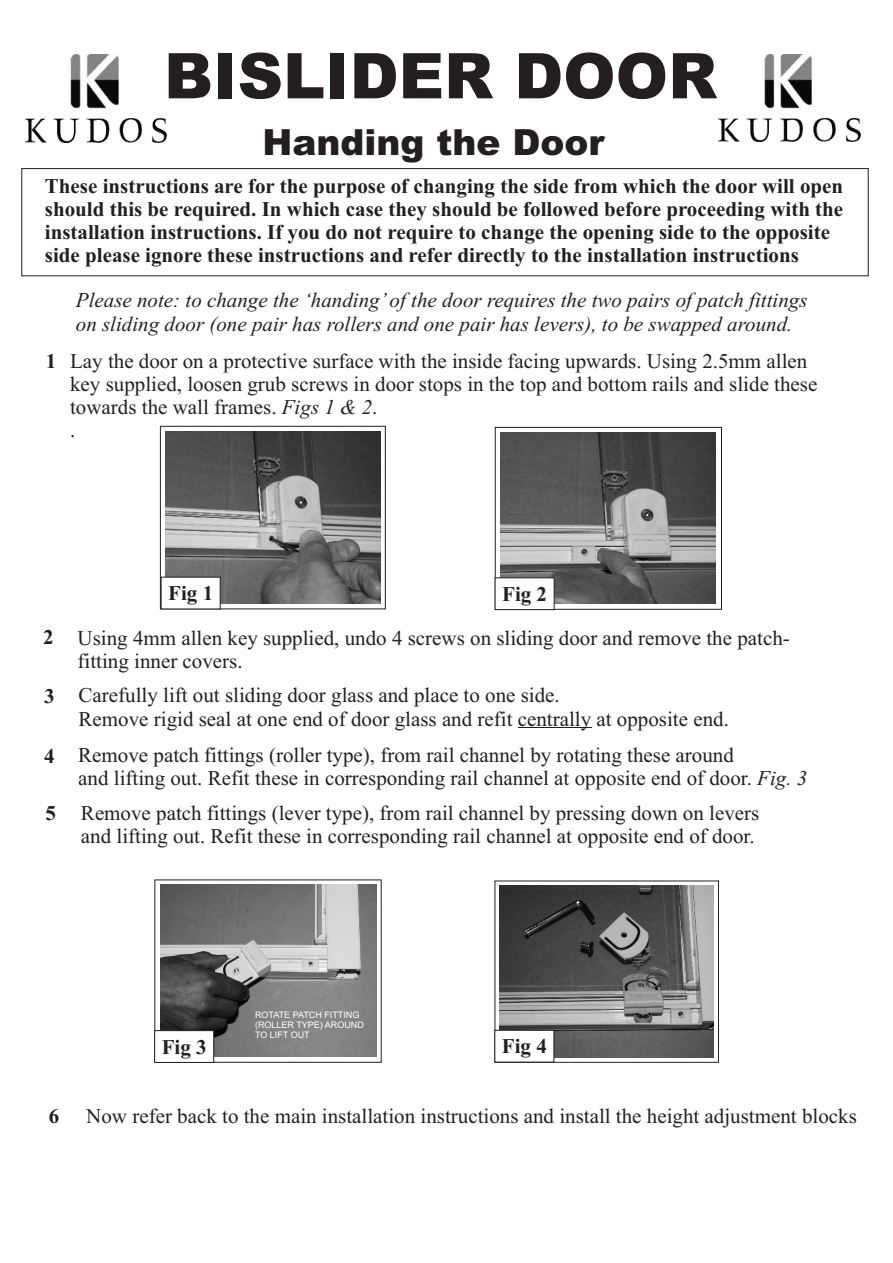
<style>
.page{position:relative;width:893px;height:1263px;background:#fff}
.page>*{position:absolute;margin:0;border:0;box-sizing:border-box;transform-origin:0 0}
.t1{font:900 63px "Arial";color:#231f20}
.t2{font:900 36px "Arial";color:#231f20}
.t3{font:21px/23.2px "Times New Roman";color:#231f20}
.t4{font:700 21px/23.2px "Times New Roman";color:#231f20}
.t5{font:italic 21px/23.2px "Times New Roman";color:#231f20}
.t6{font:9px/10.1px "Arial";color:#fff}
.s1{font-weight:700}
.s2{font-style:italic}
</style>
<div class="page">
<svg style="left:21px;top:168px;width:847px;height:108px"></svg>
<hr style="left:518px;top:727px;width:73px;height:1px;background:#231f20">
<svg style="left:160px;top:426px;width:226px;height:183px;background:#7b7b7b"></svg>
<svg style="left:495px;top:427px;width:227px;height:183px;background:#797979"></svg>
<svg style="left:494px;top:881px;width:225px;height:182px;background:#737373"></svg>
<svg style="left:154px;top:879px;width:227px;height:184px;background:#8c8c8c"></svg>
<img style="left:764px;top:55px;width:48px;height:54px">
<img style="left:719px;top:117px;width:141px;height:25px">
<img style="left:70px;top:55px;width:49px;height:54px">
<img style="left:26px;top:118px;width:141px;height:24px">
<h1 class="t1" style="left:164px;top:53px;width:555px">BISLIDER DOOR</h1>
<h2 class="t2" style="left:262px;top:129px;width:344px">Handing the Door</h2>
<p class="t4" style="left:45px;top:176px;width:800px">These instructions are for the purpose of changing the side from which the door will open should this be required. In which case they should be followed before proceeding with the installation instructions. If you do not require to change the opening side to the opposite side please ignore these instructions and refer directly to the installation instructions</p>
<p class="t5" style="left:76px;top:291px;width:733px">Please note: to change the ‘handing’ of the door requires the two pairs of patch fittings on sliding door (one pair has rollers and one pair has levers), to be swapped around.</p>
<p class="t3" style="left:70px;top:351px;width:749px;text-indent:-24px"><span class="s1">1</span> Lay the door on a protective surface with the inside facing upwards. Using 2.5mm allen key supplied, loosen grub screws in door stops in the top and bottom rails and slide these towards the wall frames. <span class="s2">Figs 1 &amp; 2</span>.<br>.</p>
<p class="t4" style="left:43px;top:628px;width:12px">2</p>
<p class="t4" style="left:44px;top:686px;width:12px">3</p>
<p class="t4" style="left:168px;top:584px;width:46px">Fig 1</p>
<p class="t4" style="left:502px;top:584px;width:46px">Fig 2</p>
<p class="t3" style="left:78px;top:628px;width:714px">Using 4mm allen key supplied, undo 4 screws on sliding door and remove the patch&shy;fitting inner covers.</p>
<p class="t3" style="left:79px;top:686px;width:652px">Carefully lift out sliding door glass and place to one side.<br>Remove rigid seal at one end of door glass and refit centrally at opposite end.</p>
<p class="t3" style="left:78px;top:745px;width:731px">Remove patch fittings (roller type), from rail channel by rotating these around<br>and lifting out. Refit these in corresponding rail channel at opposite end of door. <span class="s2">Fig. 3</span></p>
<p class="t3" style="left:45px;top:803px;width:715px;text-align:right"><span class="s1">5</span> Remove patch fittings (lever type), from rail channel by pressing down on levers and lifting out. Refit these in corresponding rail channel at opposite end of door.</p>
<p class="t4" style="left:44px;top:747px;width:12px">4</p>
<p class="t6" style="left:255px;top:1010px;width:110px">ROTATE PATCH FITTING (ROLLER TYPE) AROUND<br>TO LIFT OUT</p>
<p class="t4" style="left:162px;top:1037px;width:46px">Fig 3</p>
<p class="t4" style="left:502px;top:1037px;width:46px">Fig 4</p>
<p class="t4" style="left:49px;top:1106px;width:12px">6</p>
<p class="t3" style="left:86px;top:1106px;width:772px">Now refer back to the main installation instructions and install the height adjustment blocks</p>
</div>
